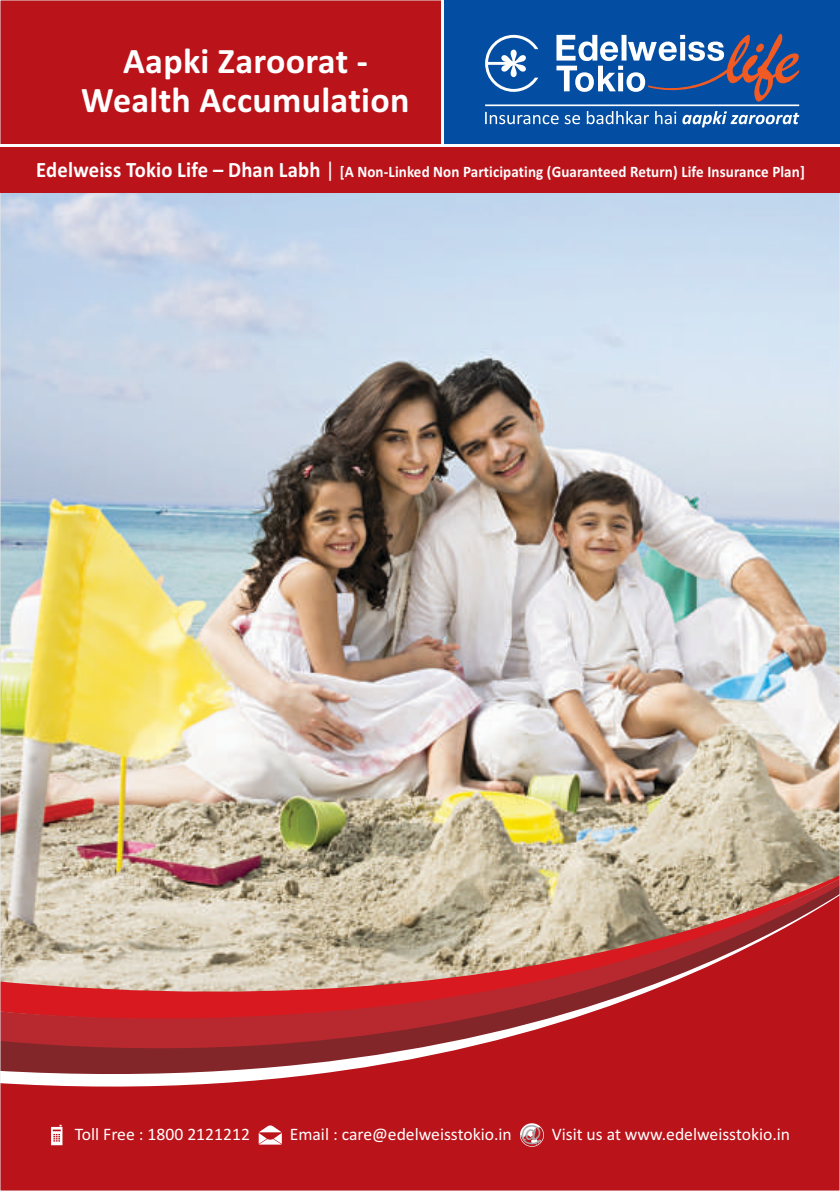
<style>
.page{position:relative;width:840px;height:1191px;background:#fff}
.page>*{position:absolute;margin:0;border:0;box-sizing:border-box;transform-origin:0 0}
.t1{font:700 36px/39.6px "Calibri";letter-spacing:.01em;color:#fff;text-align:center}
.t2{font:17.6px "Calibri";color:#fff}
.t3{font:700 16px "Calibri";letter-spacing:.01em;color:#fff;scale:.94 1}
.s1{font-size:22px}
.s2{font-weight:400;font-size:22px}
.s3{font-family:"Arial";font-size:20.4px;color:#a7a9ac}
</style>
<div class="page">
<div style="left:0;top:0;width:839px;height:1191px;background:#bb131a"></div>
<img style="left:2px;top:193px;width:835px;height:632px">
<svg style="left:2px;top:825px;width:835px;height:262px"></svg>
<svg style="left:51px;top:1124px;width:11px;height:21px"></svg>
<svg style="left:258px;top:1125px;width:24px;height:19px"></svg>
<svg style="left:520px;top:1123px;width:23px;height:23px"></svg>
<hr style="left:441px;top:0;width:3px;height:144px;background:#fff">
<div style="left:444px;top:0;width:395px;height:144px;background:#034ea2"></div>
<svg style="left:485px;top:34px;width:313px;height:93px"></svg>
<hr style="left:0;top:144px;width:839px;height:3px;background:#fff">
<h1 class="t1" style="left:81px;top:44px;width:329px">Aapki Zaroorat -<br>Wealth Accumulation</h1>
<p class="t3" style="left:36px;top:165px;width:818px"><span class="s1">Edelweiss Tokio Life – Dhan Labh</span> <span class="s2">|</span> [A Non-Linked Non Participating (Guaranteed Return) Life Insurance Plan]</p>
<p class="t2" style="left:75px;top:1126px;width:176px">Toll Free : 1800 2121212</p>
<p class="t2" style="left:289px;top:1126px;width:501px">Email : care@edelweisstokio.in <span class="s3">@</span> Visit us at www.edelweisstokio.in</p>
</div>
